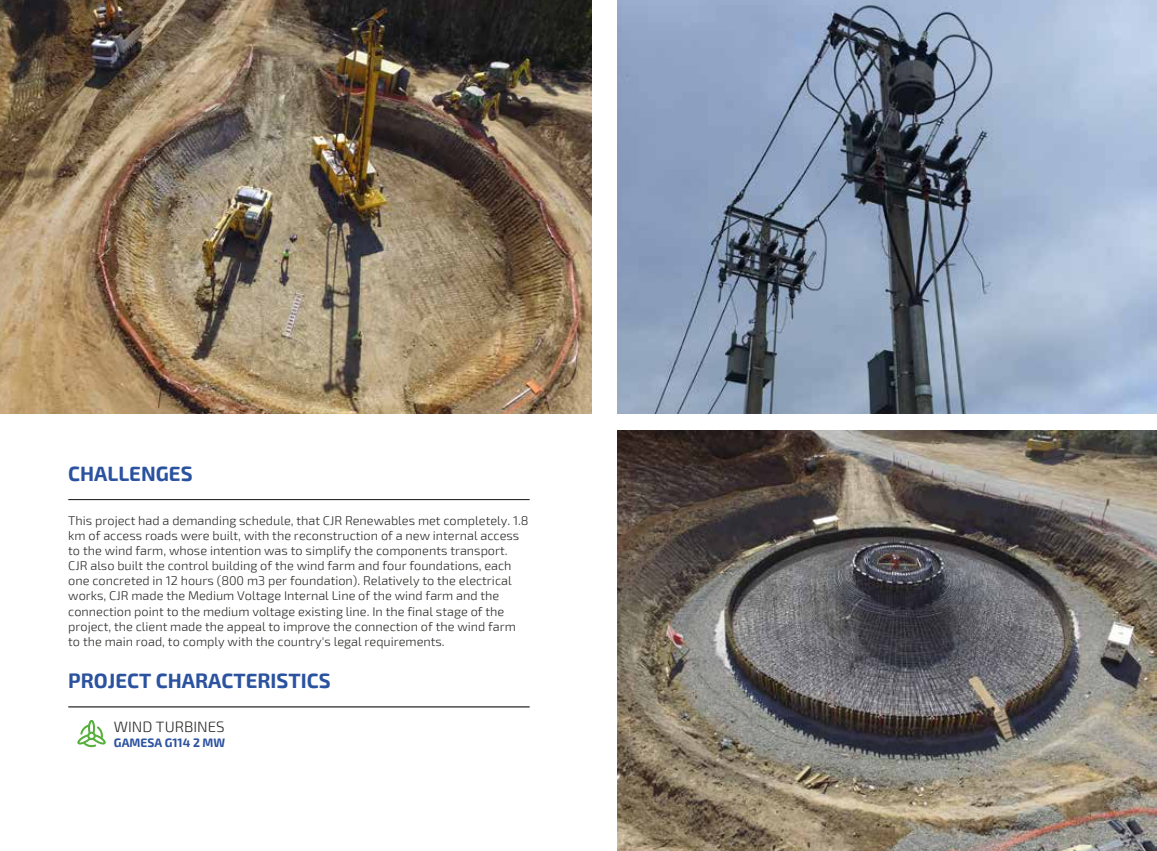
<style>
.page{position:relative;width:1157px;height:851px;background:#fff}
.page>*{position:absolute;margin:0;border:0;box-sizing:border-box;transform-origin:0 0}
.t1{font:700 20.25px "Exo 2";color:#2b529f}
.t2{font:300 15px "Exo 2";color:#2b2a29}
.t3{font:300 12.6px/15.1px "Exo 2";color:#2c2b2a}
.t4{font:700 12px "Exo 2";color:#2b52a0}
</style>
<div class="page">
<hr style="left:68px;top:499px;width:461px;height:1px;background:#2c2b2a">
<hr style="left:68px;top:706px;width:461px;height:1px;background:#2b2a29">
<svg style="left:77px;top:720px;width:29px;height:26px"></svg>
<img style="left:617px;top:0;width:540px;height:414px">
<img style="left:617px;top:430px;width:540px;height:420px">
<img style="left:0;top:0;width:591px;height:414px">
<h1 class="t1" style="left:68px;top:461px;width:126px">CHALLENGES</h1>
<p class="t3" style="left:68px;top:513px;width:462px">This project had a demanding schedule, that CJR Renewables met completely. 1.8 km of access roads were built, with the reconstruction of a new internal access to the wind farm, whose intention was to simplify the components transport.<br>CJR also built the control building of the wind farm and four foundations, each one concreted in 12 hours (800 m3 per foundation). Relatively to the electrical works, CJR made the Medium Voltage Internal Line of the wind farm and the connection point to the medium voltage existing line. In the final stage of the project, the client made the appeal to improve the connection of the wind farm to the main road, to comply with the country's legal requirements.</p>
<h1 class="t1" style="left:68px;top:668px;width:264px">PROJECT CHARACTERISTICS</h1>
<p class="t2" style="left:114px;top:718px;width:112px">WIND TURBINES</p>
<p class="t4" style="left:114px;top:735px;width:113px">GAMESA G114 2 MW</p>
</div>
